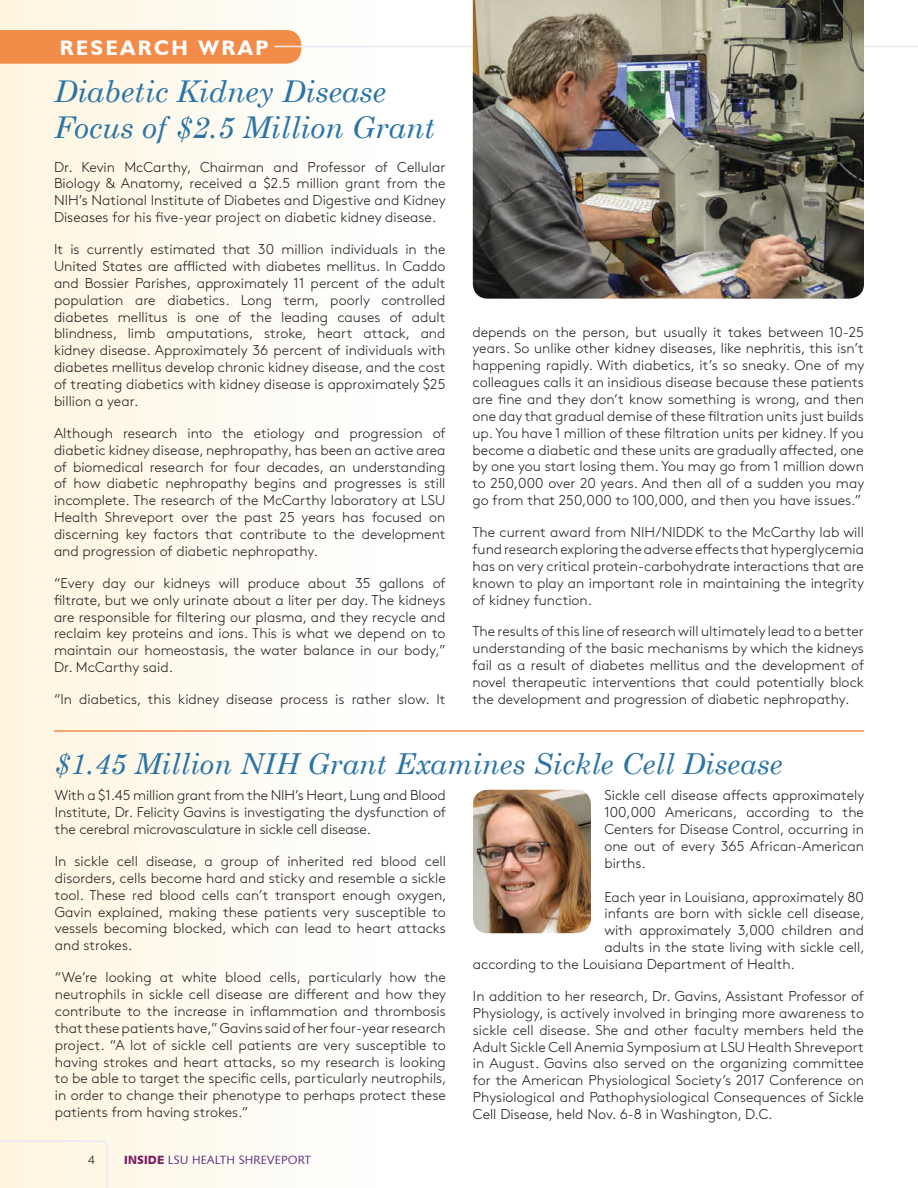
<style>
.page{position:relative;width:918px;height:1188px;background:#fff}
.page>*{position:absolute;margin:0;border:0;box-sizing:border-box;transform-origin:0 0}
.t1{font:italic 30px/36px "Century Schoolbook";color:#2b74a7}
.t2{font:italic 28.8px "Century Schoolbook";color:#2b74a7}
.t3{font:700 21px "Humanist 521 BT";letter-spacing:.12em;color:#fff}
.t4{font:300 14.25px/16.8px "Brown Std";color:#231f20;text-align:justify}
.t5{font:12px "Humanist 531 BT Roman A";letter-spacing:.01em;color:#5a2d83}
.t6{font:300 12px "Brown Std";color:#231f20}
.s1{font-family:"Humanist 531 BT Black A";color:#791f62}
</style>
<div class="page">
<div style="left:0;top:0;width:374px;height:1188px;background:linear-gradient(to right,#fef5de,#fefefe)"></div>
<hr style="left:54px;top:730px;width:810px;height:2px;background:#f38c48">
<img style="left:473px;top:790px;width:118px;height:143px">
<svg style="left:0;top:30px;width:301px;height:34px"></svg>
<hr style="left:274px;top:46px;width:644px;height:1px;background:#e5eaf3">
<img style="left:473px;top:0;width:391px;height:299px">
<div style="left:0;top:1140px;width:108px;height:48px;background:#fef6e3"></div>
<h3 class="t3" style="left:60px;top:35px;width:210px">RESEARCH WRAP</h3>
<h1 class="t1" style="left:54px;top:72px;width:383px">Diabetic Kidney Disease<br>Focus of $2.5 Million Grant</h1>
<p class="t4" style="left:54px;top:158px;width:393px">Dr. Kevin McCarthy, Chairman and Professor of Cellular Biology &amp; Anatomy, received a $2.5 million grant from the NIH’s National Institute of Diabetes and Digestive and Kidney Diseases for his five-year project on diabetic kidney disease.</p>
<p class="t4" style="left:54px;top:241px;width:393px">It is currently estimated that 30 million individuals in the United States are afflicted with diabetes mellitus. In Caddo and Bossier Parishes, approximately 11 percent of the adult population are diabetics. Long term, poorly controlled diabetes mellitus is one of the leading causes of adult blindness, limb amputations, stroke, heart attack, and kidney disease. Approximately 36 percent of individuals with diabetes mellitus develop chronic kidney disease, and the cost of treating diabetics with kidney disease is approximately $25 billion a year.</p>
<p class="t4" style="left:54px;top:425px;width:393px">Although research into the etiology and progression of diabetic kidney disease, nephropathy, has been an active area of biomedical research for four decades, an understanding of how diabetic nephropathy begins and progresses is still incomplete. The research of the McCarthy laboratory at LSU Health Shreveport over the past 25 years has focused on discerning key factors that contribute to the development and progression of diabetic nephropathy.</p>
<p class="t4" style="left:54px;top:575px;width:393px">“Every day our kidneys will produce about 35 gallons of filtrate, but we only urinate about a liter per day. The kidneys are responsible for filtering our plasma, and they recycle and reclaim key proteins and ions. This is what we depend on to maintain our homeostasis, the water balance in our body,” Dr. McCarthy said.</p>
<p class="t4" style="left:54px;top:691px;width:393px">“In diabetics, this kidney disease process is rather slow. It</p>
<p class="t4" style="left:472px;top:323px;width:393px">depends on the person, but usually it takes between 10-25 years. So unlike other kidney diseases, like nephritis, this isn’t happening rapidly. With diabetics, it’s so sneaky. One of my colleagues calls it an insidious disease because these patients are fine and they don’t know something is wrong, and then one day that gradual demise of these filtration units just builds up. You have 1 million of these filtration units per kidney. If you become a diabetic and these units are gradually affected, one by one you start losing them. You may go from 1 million down to 250,000 over 20 years. And then all of a sudden you may go from that 250,000 to 100,000, and then you have issues.”</p>
<p class="t4" style="left:472px;top:524px;width:393px">The current award from NIH/NIDDK to the McCarthy lab will fund research exploring the adverse effects that hyperglycemia has on very critical protein-carbohydrate interactions that are known to play an important role in maintaining the integrity of kidney function.</p>
<p class="t4" style="left:472px;top:623px;width:393px">The results of this line of research will ultimately lead to a better understanding of the basic mechanisms by which the kidneys fail as a result of diabetes mellitus and the development of novel therapeutic interventions that could potentially block the development and progression of diabetic nephropathy.</p>
<h2 class="t2" style="left:54px;top:742px;width:730px">$1.45 Million NIH Grant Examines Sickle Cell Disease</h2>
<p class="t4" style="left:55px;top:787px;width:393px">With a $1.45 million grant from the NIH’s Heart, Lung and Blood Institute, Dr. Felicity Gavins is investigating the dysfunction of the cerebral microvasculature in sickle cell disease.</p>
<p class="t4" style="left:55px;top:853px;width:393px">In sickle cell disease, a group of inherited red blood cell disorders, cells become hard and sticky and resemble a sickle tool. These red blood cells can’t transport enough oxygen, Gavin explained, making these patients very susceptible to vessels becoming blocked, which can lead to heart attacks and strokes.</p>
<p class="t4" style="left:55px;top:969px;width:393px">“We’re looking at white blood cells, particularly how the neutrophils in sickle cell disease are different and how they contribute to the increase in inflammation and thrombosis that these patients have,” Gavins said of her four-year research project. “A lot of sickle cell patients are very susceptible to having strokes and heart attacks, so my research is looking to be able to target the specific cells, particularly neutrophils, in order to change their phenotype to perhaps protect these patients from having strokes.”</p>
<p class="t6" style="left:88px;top:1153px;width:8px">4</p>
<p class="t5" style="left:124px;top:1153px;width:188px"><span class="s1">INSIDE</span> LSU HEALTH SHREVEPORT</p>
<p class="t4" style="left:604px;top:787px;width:261px">Sickle cell disease affects approximately 100,000 Americans, according to the Centers for Disease Control, occurring in one out of every 365 African-American births.</p>
<p class="t4" style="left:604px;top:888px;width:261px">Each year in Louisiana, approximately 80</p>
<p class="t4" style="left:604px;top:905px;width:262px">infants are born with sickle cell disease,</p>
<p class="t4" style="left:604px;top:922px;width:261px">with approximately 3,000 children and</p>
<p class="t4" style="left:604px;top:939px;width:262px">adults in the state living with sickle cell,</p>
<p class="t4" style="left:473px;top:956px;width:324px">according to the Louisiana Department of Health.</p>
<p class="t4" style="left:473px;top:988px;width:393px">In addition to her research, Dr. Gavins, Assistant Professor of Physiology, is actively involved in bringing more awareness to sickle cell disease. She and other faculty members held the Adult Sickle Cell Anemia Symposium at LSU Health Shreveport in August. Gavins also served on the organizing committee for the American Physiological Society’s 2017 Conference on Physiological and Pathophysiological Consequences of Sickle Cell Disease, held Nov. 6-8 in Washington, D.C.</p>
</div>
